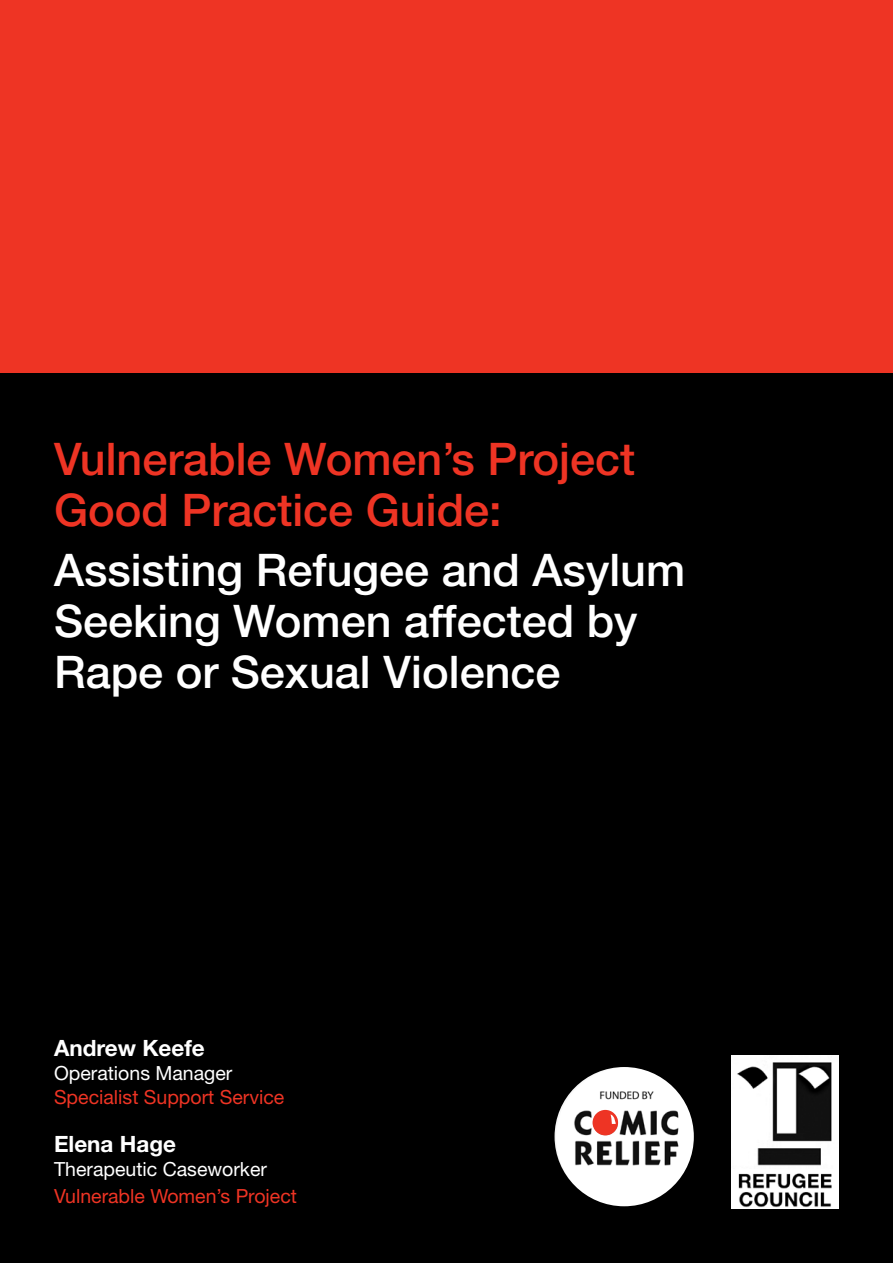
<style>
.page{position:relative;width:893px;height:1263px;background:#000}
.page>*{position:absolute;margin:0;border:0;box-sizing:border-box;transform-origin:0 0}
.t1{font:500 45px/51px "Helvetica Neue";color:#fff}
.t2{font:500 45px/51px "Helvetica Neue";color:#ee3424}
.t3{font:700 22.5px "Helvetica Neue";color:#fff}
.t4{font:19.5px "Helvetica Neue";color:#ee3424}
.t5{font:19.5px "Helvetica Neue";color:#fff}
</style>
<div class="page">
<div style="left:0;top:0;width:893px;height:373px;background:#ee3424"></div>
<img style="left:731px;top:1055px;width:108px;height:154px">
<img style="left:555px;top:1067px;width:139px;height:139px;border-radius:70px">
<div style="left:593px;top:1110px;width:25px;height:25px;background:#ee3424;border-radius:50%"></div>
<svg style="left:610px;top:1114px;width:6px;height:10px"></svg>
<p class="t2" style="left:54px;top:433px;width:583px">Vulnerable Women’s Project<br>Good Practice Guide:</p>
<p class="t1" style="left:54px;top:544px;width:633px">Assisting Refugee and Asylum<br>Seeking Women affected by<br>Rape or Sexual Violence</p>
<p class="t3" style="left:54px;top:1034px;width:152px">Andrew Keefe</p>
<p class="t5" style="left:54px;top:1062px;width:180px">Operations Manager</p>
<p class="t4" style="left:54px;top:1086px;width:232px">Specialist Support Service</p>
<p class="t3" style="left:54px;top:1130px;width:124px">Elena Hage</p>
<p class="t5" style="left:54px;top:1158px;width:215px">Therapeutic Caseworker</p>
<p class="t4" style="left:54px;top:1185px;width:245px">Vulnerable Women’s Project</p>
</div>
